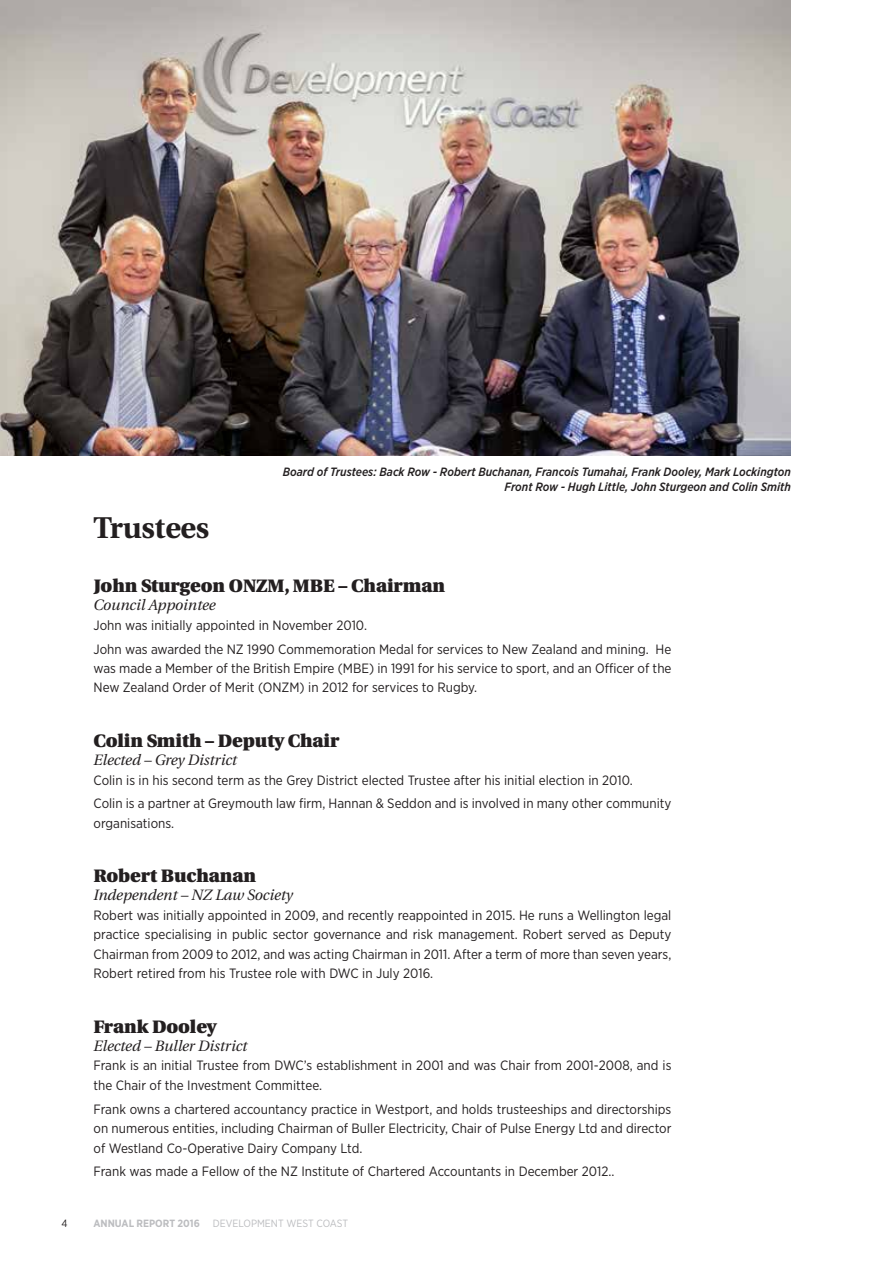
<style>
.page{position:relative;width:893px;height:1263px;background:#fff}
.page>*{position:absolute;margin:0;border:0;box-sizing:border-box;transform-origin:0 0}
.t1{font:700 30px "Utopia";letter-spacing:-.01em;color:#231f20}
.t2{font:900 18px "Utopia";letter-spacing:-.005em;color:#231f20}
.t3{font:italic 15px "Utopia";letter-spacing:-.005em;color:#231f20}
.t4{font:13.5px/19.5px "Gotham Narrow";color:#231f20}
.t5{font:italic 500 12px/15px "Gotham Narrow";color:#231f20;text-align:right}
.t6{font:10.5px "Gotham Narrow";color:#bcbdc0}
.t7{font:10.5px "Gotham Narrow";color:#231f20}
.s1{font-weight:700}
</style>
<div class="page">
<img style="left:0;top:0;width:791px;height:456px">
<h1 class="t1" style="left:94px;top:511px;width:117px">Trustees</h1>
<p class="t5" style="left:283px;top:464px;width:510px">Board of Trustees: Back Row - Robert Buchanan, Francois Tumahai, Frank Dooley, Mark Lockington<br>Front Row - Hugh Little, John Sturgeon and Colin Smith</p>
<h2 class="t2" style="left:94px;top:576px;width:353px">John Sturgeon ONZM, MBE – Chairman</h2>
<p class="t3" style="left:94px;top:597px;width:124px">Council Appointee</p>
<p class="t4" style="left:94px;top:613px;width:579px;line-height:23.7px">John was initially appointed in November 2010.<br>John was awarded the NZ 1990 Commemoration Medal for services to New Zealand and mining. He</p>
<p class="t4" style="left:94px;top:658px;width:579px">was made a Member of the British Empire (MBE) in 1991 for his service to sport, and an Officer of the<br>New Zealand Order of Merit (ONZM) in 2012 for services to Rugby.</p>
<h2 class="t2" style="left:94px;top:730px;width:247px">Colin Smith – Deputy Chair</h2>
<p class="t3" style="left:94px;top:752px;width:145px">Elected – Grey District</p>
<p class="t4" style="left:94px;top:768px;width:579px;line-height:23.7px">Colin is in his second term as the Grey District elected Trustee after his initial election in 2010.<br>Colin is a partner at Greymouth law firm, Hannan &amp; Seddon and is involved in many other community</p>
<p class="t4" style="left:94px;top:813px;width:82px">organisations.</p>
<h2 class="t2" style="left:94px;top:866px;width:164px">Robert Buchanan</h2>
<p class="t3" style="left:94px;top:887px;width:201px">Independent – NZ Law Society</p>
<p class="t4" style="left:94px;top:905px;width:579px;text-align:justify">Robert was initially appointed in 2009, and recently reappointed in 2015. He runs a Wellington legal practice specialising in public sector governance and risk management. Robert served as Deputy Chairman from 2009 to 2012, and was acting Chairman in 2011. After a term of more than seven years, Robert retired from his Trustee role with DWC in July 2016.</p>
<h2 class="t2" style="left:94px;top:1016px;width:124px">Frank Dooley</h2>
<p class="t3" style="left:94px;top:1037px;width:155px">Elected – Buller District</p>
<p class="t4" style="left:94px;top:1056px;width:579px">Frank is an initial Trustee from DWC’s establishment in 2001 and was Chair from 2001-2008, and is the Chair of the I nvestment Committee.</p>
<p class="t4" style="left:94px;top:1099px;width:579px;text-align:justify">Frank owns a chartered accountancy practice in Westport, and holds trusteeships and directorships on numerous entities, including Chairman of Buller Electricity, Chair of Pulse Energy Ltd and director of Westland Co-Operative Dairy Company Ltd.</p>
<p class="t4" style="left:94px;top:1162px;width:522px">Frank was made a Fellow of the NZ I nstitute of Chartered Accountants in December 2012..</p>
<p class="t7" style="left:62px;top:1216px;width:8px">4</p>
<p class="t6" style="left:94px;top:1216px;width:256px"><span class="s1">ANNUAL REPORT 2016</span> DEVELOPMENT WEST COAST</p>
</div>
